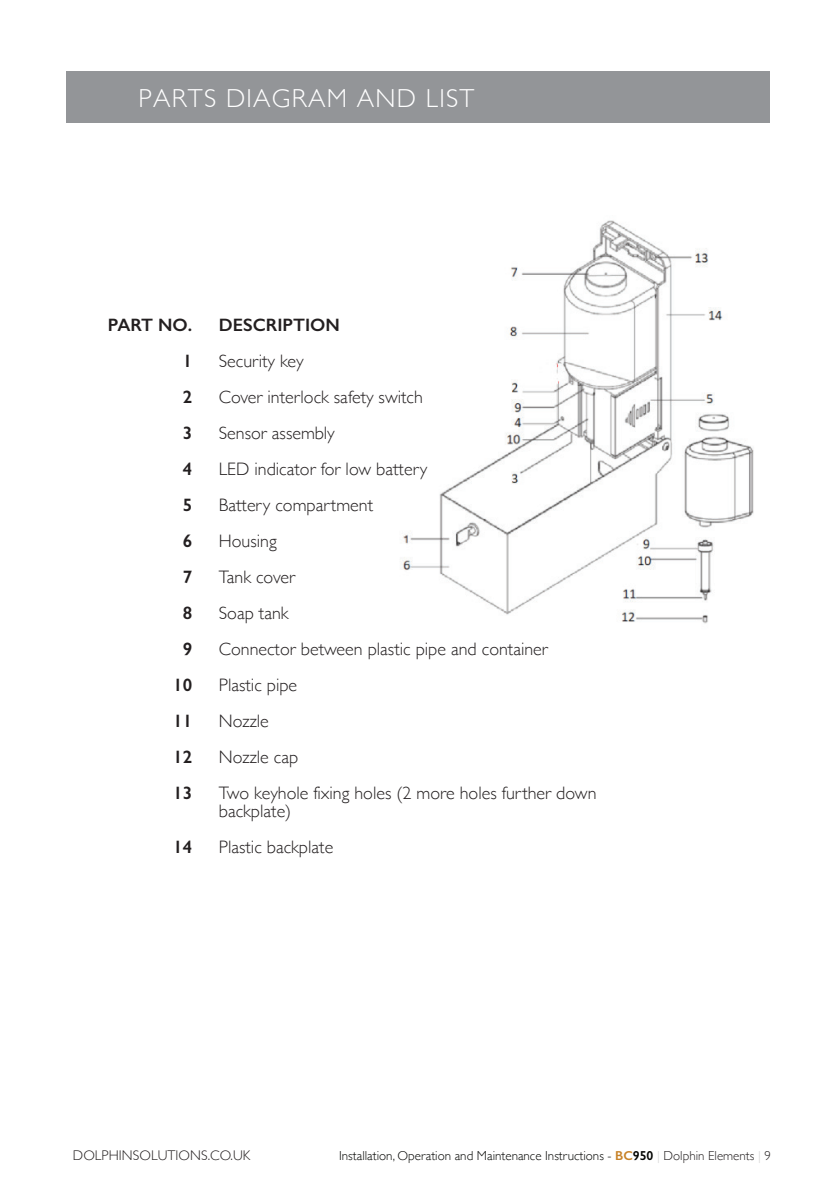
<style>
.page{position:relative;width:840px;height:1191px;background:#fff}
.page>*{position:absolute;margin:0;border:0;box-sizing:border-box;transform-origin:0 0}
.t1{font:300 26px "Gill Sans";letter-spacing:.05em;color:#fff}
.t2{font:300 18px/36px "Gill Sans";color:#231f20}
.t3{font:600 18px/36px "Gill Sans";color:#231f20;text-align:right}
.t4{font:300 14px "Gill Sans";letter-spacing:.005em;color:#231f20}
.t5{font:300 13px "Gill Sans";color:#040503}
.s1{font-weight:600;color:#c78228}
.s2{font-weight:600}
.s3{color:#d3d3d3}
.s4{color:#231f20}
</style>
<div class="page">
<div style="left:66px;top:71px;width:703px;height:51px;background:#939598"></div>
<img style="left:402px;top:220px;width:352px;height:404px">
<h1 class="t1" style="left:138px;top:78px;width:337px">PARTS DIAGRAM AND LIST</h1>
<p class="t3" style="left:108px;top:307px;width:86px">PART NO.<br>1<br>2<br>3<br>4<br>5<br>6<br>7<br>8<br>9<br>10<br>11<br>12<br>13</p>
<p class="t3" style="left:173px;top:829px;width:21px">14</p>
<p class="t3" style="left:219px;top:307px;width:122px">DESCRIPTION</p>
<p class="t2" style="left:219px;top:342px;width:379px">Security key<br>Cover interlock safety switch<br>Sensor assembly<br>LED indicator for low battery<br>Battery compartment<br>Housing<br>Tank cover<br>Soap tank<br>Connector between plastic pipe and container<br>Plastic pipe<br>Nozzle<br>Nozzle cap<br>Two keyhole fixing holes (2 more holes further down</p>
<p class="t2" style="left:219px;top:792px;width:116px">backplate)<br>Plastic backplate</p>
<p class="t4" style="left:73px;top:1144px;width:179px">DOLPHINSOLUTIONS.CO.UK</p>
<p class="t5" style="left:339px;top:1145px;width:433px">Installation, Operation and Maintenance Instructions - <span class="s1">BC</span><span class="s2">950</span> <span class="s3">|</span> <span class="s4">Dolphin Elements</span> <span class="s3">|</span> <span class="s4">9</span></p>
</div>
